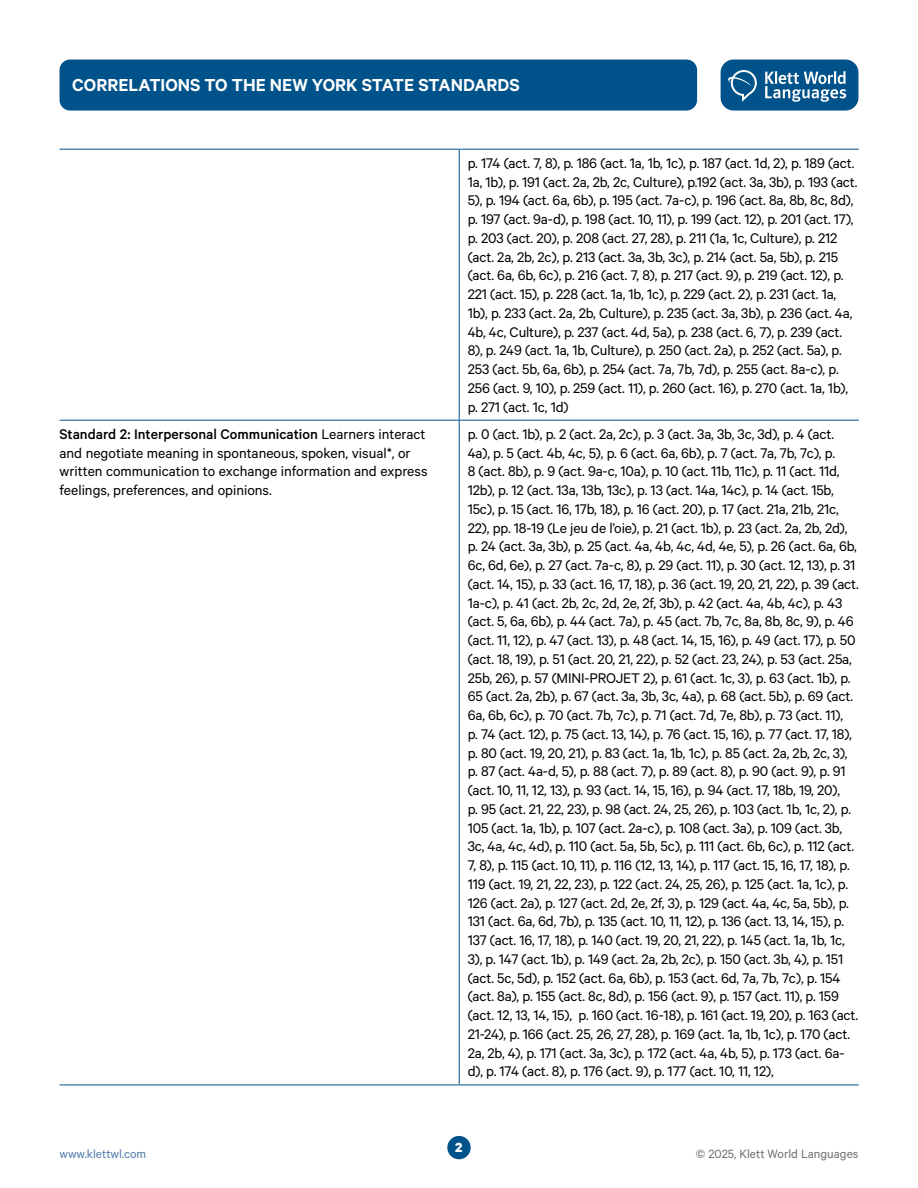
<style>
.page{position:relative;width:918px;height:1188px;background:#fff}
.page>*{position:absolute;margin:0;border:0;box-sizing:border-box;transform-origin:0 0}
.t1{font:600 19.5px "Calibre";color:#fff}
._000_tablas_texto_1_5_medium{font:15.75px/18.8px "Calibre";letter-spacing:-.01em;color:#000}
._000_tablas_texto{font:15.75px/18.8px "Calibre";color:#000}
.t2{font:700 15px "Calibre";color:#fff}
.t3{font:13.5px "Calibre";color:#706f6f}
.t4{font:13.5px "Calibre";color:#517bab}
.s1{font-weight:500}
</style>
<div class="page">
<div style="left:447px;top:1136px;width:24px;height:23px;background:#00528a;border-radius:50%"></div>
<div style="left:721px;top:60px;width:137px;height:51px;background:#00528a;border-radius:13px"></div>
<svg style="left:765px;top:71px;width:81px;height:31px"></svg>
<svg style="left:728px;top:70px;width:29px;height:32px"></svg>
<div style="left:60px;top:60px;width:637px;height:51px;background:#00528a;border-radius:11px"></div>
<hr style="left:459px;top:149px;width:400px;height:1px;background:#00528a">
<hr style="left:459px;top:420px;width:400px;height:1px;background:#00528a">
<hr style="left:459px;top:1085px;width:400px;height:1px;background:#00528a">
<hr style="left:60px;top:149px;width:399px;height:1px;background:#00528a">
<hr style="left:459px;top:150px;width:1px;height:270px;background:#00528a">
<hr style="left:60px;top:420px;width:399px;height:1px;background:#00528a">
<hr style="left:459px;top:421px;width:1px;height:664px;background:#00528a">
<hr style="left:60px;top:1085px;width:399px;height:1px;background:#00528a">
<p class="t1" style="left:72px;top:74px;width:449px">CORRELATIONS TO THE NEW YORK STATE STANDARDS</p>
<p class="_000_tablas_texto_1_5_medium" style="left:468px;top:153px;width:391px">p. 174 (act. 7, 8), p. 186 (act. 1a, 1b, 1c), p. 187 (act. 1d, 2), p. 189 (act.<br>1a, 1b), p. 191 (act. 2a, 2b, 2c, Culture), p.192 (act. 3a, 3b), p. 193 (act.<br>5), p. 194 (act. 6a, 6b), p. 195 (act. 7a-c), p. 196 (act. 8a, 8b, 8c, 8d), p. 197 (act. 9a-d), p. 198 (act. 10, 11), p. 199 (act. 12), p. 201 (act. 17), p. 203 (act. 20), p. 208 (act. 27, 28), p. 211 (1a, 1c, Culture), p. 212 (act. 2a, 2b, 2c), p. 213 (act. 3a, 3b, 3c), p. 214 (act. 5a, 5b), p. 215 (act. 6a, 6b, 6c), p. 216 (act. 7, 8), p. 217 (act. 9), p. 219 (act. 12), p.<br>221 (act. 15), p. 228 (act. 1a, 1b, 1c), p. 229 (act. 2), p. 231 (act. 1a, 1b), p. 233 (act. 2a, 2b, Culture), p. 235 (act. 3a, 3b), p. 236 (act. 4a, 4b, 4c, Culture), p. 237 (act. 4d, 5a), p. 238 (act. 6, 7), p. 239 (act.<br>8), p. 249 (act. 1a, 1b, Culture), p. 250 (act. 2a), p. 252 (act. 5a), p.<br>253 (act. 5b, 6a, 6b), p. 254 (act. 7a, 7b, 7d), p. 255 (act. 8a-c), p.<br>256 (act. 9, 10), p. 259 (act. 11), p. 260 (act. 16), p. 270 (act. 1a, 1b), p. 271 (act. 1c, 1d)</p>
<p class="_000_tablas_texto" style="left:60px;top:424px;width:370px"><span class="s1">Standard 2: Interpersonal Communication</span> Learners interact and negotiate meaning in spontaneous, spoken, visual*, or written communication to exchange information and express feelings, preferences, and opinions.</p>
<p class="_000_tablas_texto_1_5_medium" style="left:468px;top:424px;width:393px">p. 0 (act. 1b), p. 2 (act. 2a, 2c), p. 3 (act. 3a, 3b, 3c, 3d), p. 4 (act.<br>4a), p. 5 (act. 4b, 4c, 5), p. 6 (act. 6a, 6b), p. 7 (act. 7a, 7b, 7c), p.<br>8 (act. 8b), p. 9 (act. 9a-c, 10a), p. 10 (act. 11b, 11c), p. 11 (act. 11d, 12b), p. 12 (act. 13a, 13b, 13c), p. 13 (act. 14a, 14c), p. 14 (act. 15b, 15c), p. 15 (act. 16, 17b, 18), p. 16 (act. 20), p. 17 (act. 21a, 21b, 21c, 22), pp. 18-19 (Le jeu de l’oie), p. 21 (act. 1b), p. 23 (act. 2a, 2b, 2d), p. 24 (act. 3a, 3b), p. 25 (act. 4a, 4b, 4c, 4d, 4e, 5), p. 26 (act. 6a, 6b, 6c, 6d, 6e), p. 27 (act. 7a-c, 8), p. 29 (act. 11), p. 30 (act. 12, 13), p. 31 (act. 14, 15), p. 33 (act. 16, 17, 18), p. 36 (act. 19, 20, 21, 22), p. 39 (act.<br>1a-c), p. 41 (act. 2b, 2c, 2d, 2e, 2f, 3b), p. 42 (act. 4a, 4b, 4c), p. 43 (act. 5, 6a, 6b), p. 44 (act. 7a), p. 45 (act. 7b, 7c, 8a, 8b, 8c, 9), p. 46 (act. 11, 12), p. 47 (act. 13), p. 48 (act. 14, 15, 16), p. 49 (act. 17), p. 50 (act. 18, 19), p. 51 (act. 20, 21, 22), p. 52 (act. 23, 24), p. 53 (act. 25a, 25b, 26), p. 57 (MINI-PROJET 2), p. 61 (act. 1c, 3), p. 63 (act. 1b), p.<br>65 (act. 2a, 2b), p. 67 (act. 3a, 3b, 3c, 4a), p. 68 (act. 5b), p. 69 (act.<br>6a, 6b, 6c), p. 70 (act. 7b, 7c), p. 71 (act. 7d, 7e, 8b), p. 73 (act. 11),<br>p. 74 (act. 12), p. 75 (act. 13, 14), p. 76 (act. 15, 16), p. 77 (act. 17, 18), p. 80 (act. 19, 20, 21), p. 83 (act. 1a, 1b, 1c), p. 85 (act. 2a, 2b, 2c, 3), p. 87 (act. 4a-d, 5), p. 88 (act. 7), p. 89 (act. 8), p. 90 (act. 9), p. 91 (act. 10, 11, 12, 13), p. 93 (act. 14, 15, 16), p. 94 (act. 17, 18b, 19, 20),<br>p. 95 (act. 21, 22, 23), p. 98 (act. 24, 25, 26), p. 103 (act. 1b, 1c, 2), p.<br>105 (act. 1a, 1b), p. 107 (act. 2a-c), p. 108 (act. 3a), p. 109 (act. 3b, 3c, 4a, 4c, 4d), p. 110 (act. 5a, 5b, 5c), p. 111 (act. 6b, 6c), p. 112 (act.<br>7, 8), p. 115 (act. 10, 11), p. 116 (12, 13, 14), p. 117 (act. 15, 16, 17, 18), p.<br>119 (act. 19, 21, 22, 23), p. 122 (act. 24, 25, 26), p. 125 (act. 1a, 1c), p.<br>126 (act. 2a), p. 127 (act. 2d, 2e, 2f, 3), p. 129 (act. 4a, 4c, 5a, 5b), p.<br>131 (act. 6a, 6d, 7b), p. 135 (act. 10, 11, 12), p. 136 (act. 13, 14, 15), p.<br>137 (act. 16, 17, 18), p. 140 (act. 19, 20, 21, 22), p. 145 (act. 1a, 1b, 1c, 3), p. 147 (act. 1b), p. 149 (act. 2a, 2b, 2c), p. 150 (act. 3b, 4), p. 151 (act. 5c, 5d), p. 152 (act. 6a, 6b), p. 153 (act. 6d, 7a, 7b, 7c), p. 154 (act. 8a), p. 155 (act. 8c, 8d), p. 156 (act. 9), p. 157 (act. 11), p. 159 (act. 12, 13, 14, 15), p. 160 (act. 16-18), p. 161 (act. 19, 20), p. 163 (act.<br>21-24), p. 166 (act. 25, 26, 27, 28), p. 169 (act. 1a, 1b, 1c), p. 170 (act.<br>2a, 2b, 4), p. 171 (act. 3a, 3c), p. 172 (act. 4a, 4b, 5), p. 173 (act. 6a&shy;d), p. 174 (act. 8), p. 176 (act. 9), p. 177 (act. 10, 11, 12),</p>
<p class="t2" style="left:455px;top:1138px;width:9px">2</p>
<p class="t4" style="left:60px;top:1146px;width:88px">www.klettwl.com</p>
<p class="t3" style="left:696px;top:1146px;width:164px">© 2025, Klett World Languages</p>
</div>
